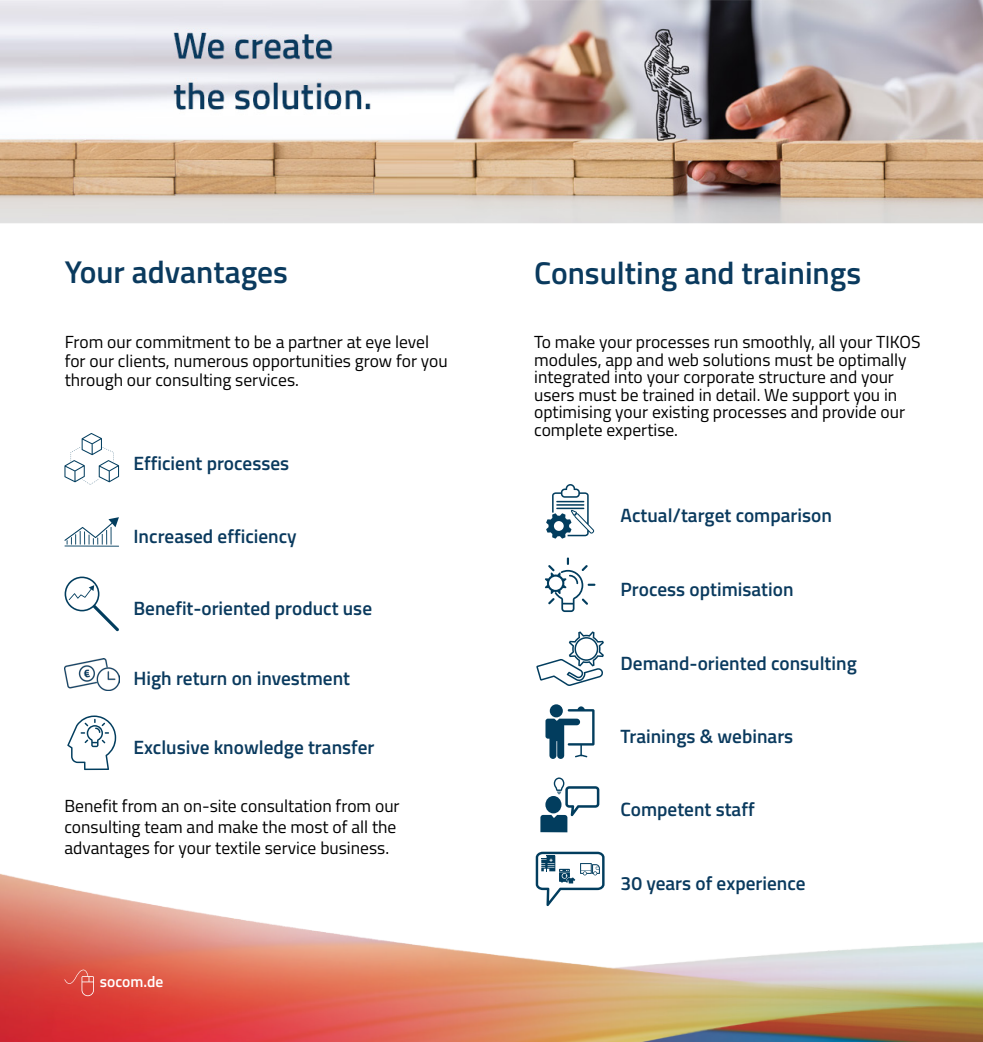
<style>
.page{position:relative;width:983px;height:1042px;background:#fff}
.page>*{position:absolute;margin:0;border:0;box-sizing:border-box;transform-origin:0 0}
.t1{font:600 31.5px "Titillium Web";color:#0a3a5e}
.t2{font:600 19.25px "Titillium Web";color:#0a3a5e}
.t3{font:17.5px/17.5px "Titillium Web";color:#000}
.t4{font:600 15.58px "Titillium Web";color:#fff}
</style>
<div class="page">
<img style="left:0;top:466px;width:982px;height:576px">
<img style="left:0;top:0;width:982px;height:223px">
<svg style="left:64px;top:969px;width:30px;height:27px"></svg>
<svg style="left:65px;top:576px;width:54px;height:55px"></svg>
<hr style="left:64px;top:545px;width:55px;height:2px;background:#023d5e">
<svg style="left:64px;top:517px;width:55px;height:27px"></svg>
<img style="left:64px;top:658px;width:55px;height:32px">
<svg style="left:64px;top:433px;width:55px;height:51px"></svg>
<svg style="left:67px;top:715px;width:49px;height:55px"></svg>
<svg style="left:540px;top:777px;width:59px;height:55px"></svg>
<svg style="left:535px;top:851px;width:69px;height:55px"></svg>
<svg style="left:536px;top:631px;width:67px;height:55px"></svg>
<svg style="left:546px;top:484px;width:48px;height:54px"></svg>
<svg style="left:544px;top:557px;width:51px;height:55px"></svg>
<svg style="left:549px;top:704px;width:13px;height:13px"></svg>
<svg style="left:545px;top:706px;width:49px;height:53px"></svg>
<p class="t1" style="left:65px;top:248px;width:225px">Your advantages</p>
<p class="t3" style="left:65px;top:331px;width:384px;line-height:19.2px">From our commitment to be a partner at eye level for our clients, numerous opportunities grow for you through our consulting services.</p>
<p class="t2" style="left:133px;top:449px;width:157px">Efficient processes</p>
<p class="t2" style="left:133px;top:521px;width:165px">Increased efficiency</p>
<p class="t2" style="left:133px;top:593px;width:240px">Benefit-oriented product use</p>
<p class="t2" style="left:133px;top:663px;width:218px">High return on investment</p>
<p class="t2" style="left:133px;top:732px;width:242px">Exclusive knowledge transfer</p>
<p class="t3" style="left:64px;top:795px;width:336px;line-height:21px">Benefit from an on-site consultation from our consulting team and make the most of all the advantages for your textile service business.</p>
<p class="t4" style="left:100px;top:969px;width:65px">socom.de</p>
<p class="t1" style="left:534px;top:250px;width:328px">Consulting and trainings</p>
<p class="t3" style="left:534px;top:332px;width:388px">To make your processes run smoothly, all your TIKOS modules, app and web solutions must be optimally integrated into your corporate structure and your users must be trained in detail. We support you in optimising your existing processes and provide our complete expertise.</p>
<p class="t2" style="left:620px;top:501px;width:213px">Actual/target comparison</p>
<p class="t2" style="left:620px;top:574px;width:174px">Process optimisation</p>
<p class="t2" style="left:620px;top:648px;width:238px">Demand-oriented consulting</p>
<p class="t2" style="left:620px;top:722px;width:174px">Trainings &amp; webinars</p>
<p class="t2" style="left:620px;top:795px;width:136px">Competent staff</p>
<p class="t2" style="left:620px;top:869px;width:186px">30 years of experience</p>
</div>
